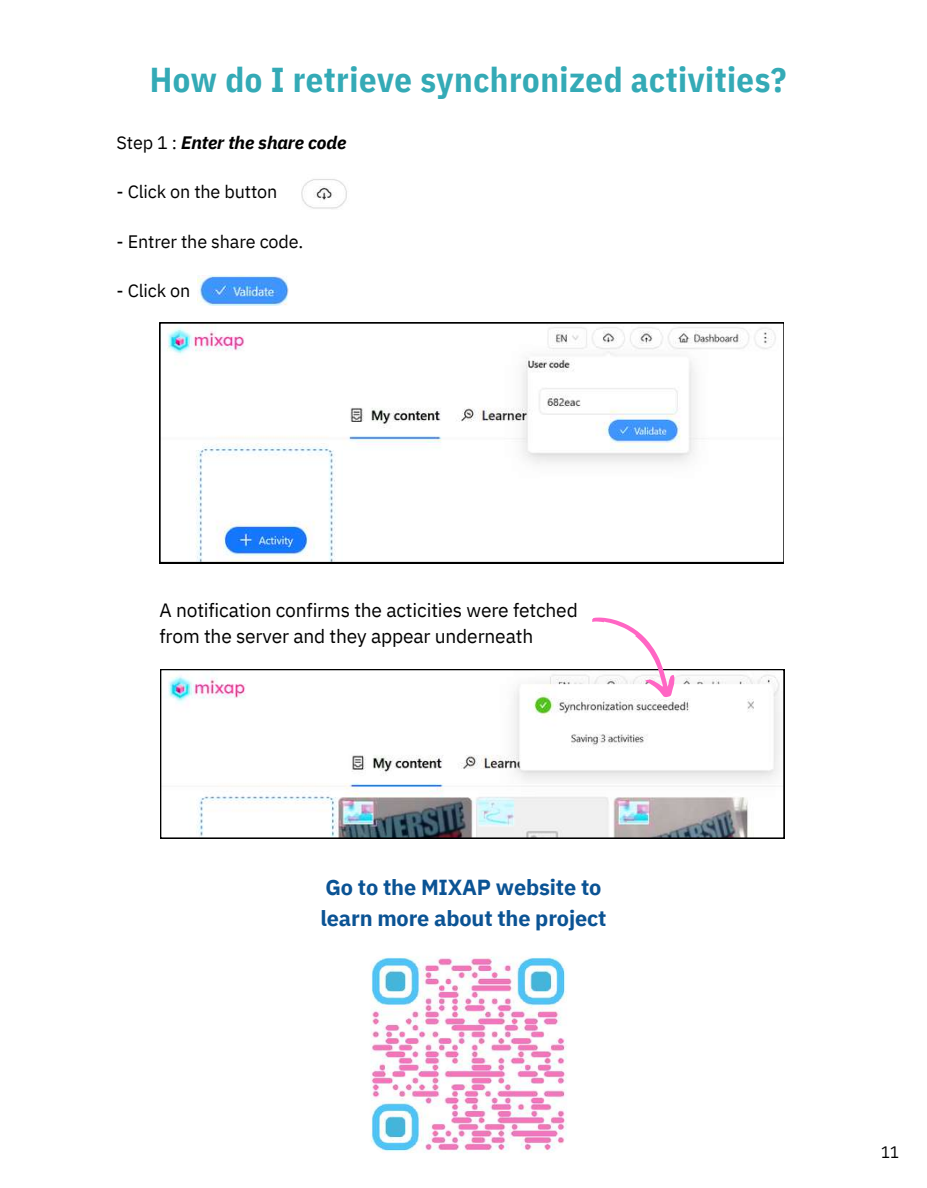
<style>
.page{position:relative;width:927px;height:1188px;background:#fff}
.page>*{position:absolute;margin:0;border:0;box-sizing:border-box;transform-origin:0 0}
.t1{font:700 34.5px "IBM Plex Sans Cond";letter-spacing:.015em;color:#34aab6}
.t2{font:700 21.75px/30.3px "IBM Plex Sans";letter-spacing:-.01em;color:#0b5394}
.t3{font:19.2px/25.8px "IBM Plex Sans";letter-spacing:-.01em;color:#000}
.t4{font:18px "IBM Plex Sans";letter-spacing:-.01em;color:#000}
.t5{font:italic 700 18px "IBM Plex Sans";letter-spacing:-.01em;color:#000}
.t6{font:16.5px "IBM Plex Sans Cond";color:#000}
.s1{font-weight:400;font-style:normal}
</style>
<div class="page">
<svg style="left:160px;top:669px;width:624px;height:170px"></svg>
<svg style="left:591px;top:617px;width:95px;height:87px"></svg>
<img style="left:301px;top:179px;width:46px;height:30px">
<img style="left:370px;top:956px;width:197px;height:197px">
<svg style="left:160px;top:323px;width:624px;height:240px"></svg>
<img style="left:197px;top:276px;width:91px;height:30px">
<h1 class="t1" style="left:150px;top:57px;width:638px">How do I retrieve synchronized activities?</h1>
<p class="t5" style="left:117px;top:130px;width:231px"><span class="s1">Step 1 :</span> Enter the share code</p>
<p class="t4" style="left:117px;top:180px;width:162px">- Click on the button</p>
<p class="t4" style="left:117px;top:229px;width:188px">- Entrer the share code.</p>
<p class="t4" style="left:117px;top:279px;width:75px">- Click on</p>
<p class="t3" style="left:160px;top:597px;width:420px">A notification confirms the acticities were fetched from the server and they appear underneath</p>
<p class="t2" style="left:321px;top:872px;width:287px">Go to the MIXAP website to learn more about the project</p>
<p class="t6" style="left:881px;top:1141px;width:19px">11</p>
</div>
